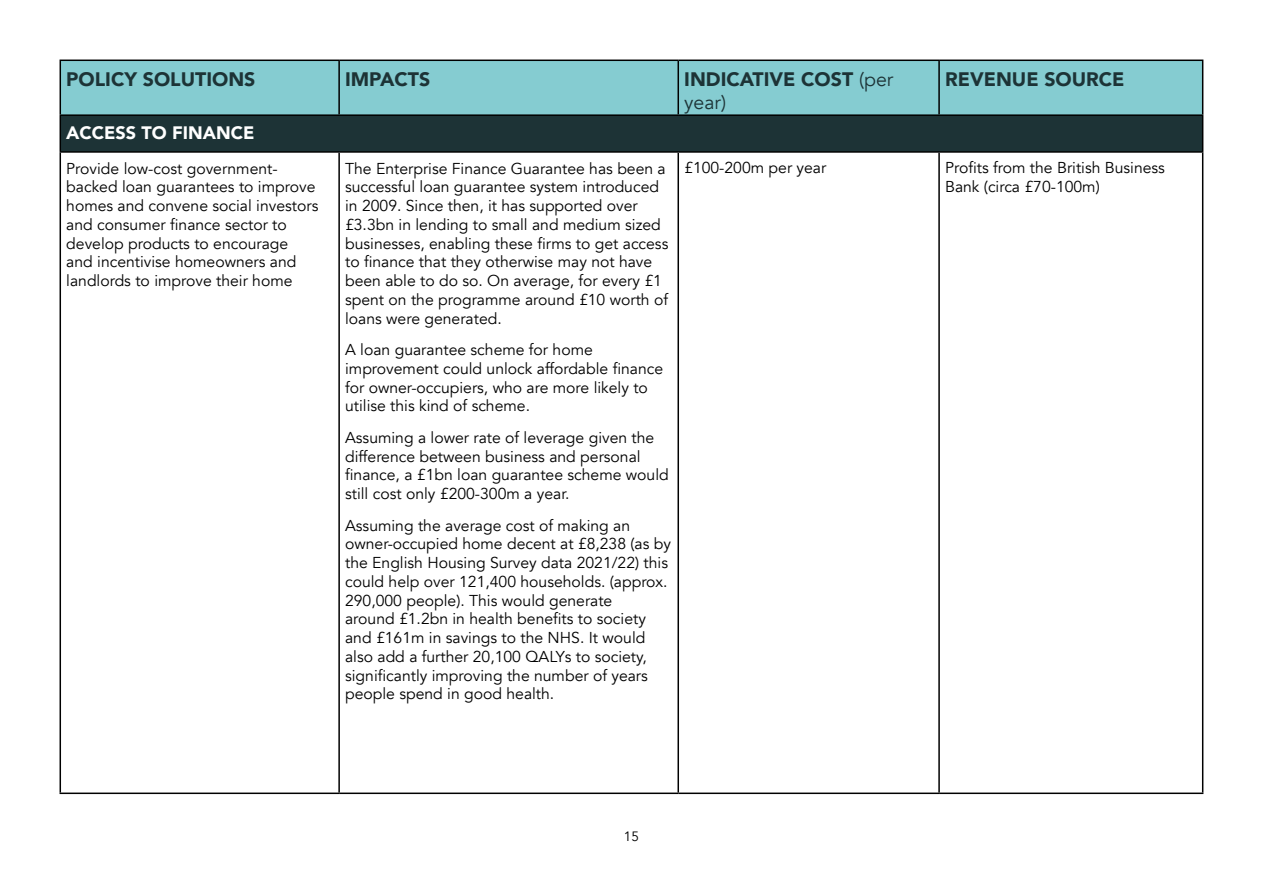
<style>
.page{position:relative;width:1263px;height:893px;background:#fff}
.page>*{position:absolute;margin:0;border:0;box-sizing:border-box;transform-origin:0 0}
.t1{font:900 19.5px/23.4px "Avenir";color:#1d3336}
.t2{font:900 18px "Avenir";color:#fff}
.t3{font:15.75px/18.8px "Avenir";color:#000}
.t4{font:13.5px "Avenir";color:#000}
.s1{font-weight:400}
</style>
<div class="page">
<div style="left:61px;top:61px;width:1141px;height:53px;background:#85ccd1"></div>
<div style="left:60px;top:115px;width:1143px;height:37px;background:#1d3336"></div>
<hr style="left:60px;top:116px;width:1px;height:35px;background:#000">
<hr style="left:1202px;top:116px;width:1px;height:35px;background:#000">
<hr style="left:60px;top:151px;width:279px;height:2px;background:#000">
<hr style="left:60px;top:153px;width:1px;height:639px;background:#000">
<hr style="left:339px;top:151px;width:339px;height:2px;background:#000">
<hr style="left:338px;top:153px;width:2px;height:639px;background:#000">
<hr style="left:678px;top:151px;width:261px;height:2px;background:#000">
<hr style="left:677px;top:153px;width:2px;height:639px;background:#000">
<hr style="left:939px;top:151px;width:264px;height:2px;background:#000">
<hr style="left:938px;top:153px;width:2px;height:639px;background:#000">
<hr style="left:1202px;top:153px;width:1px;height:639px;background:#000">
<hr style="left:60px;top:792px;width:279px;height:2px;background:#000">
<hr style="left:339px;top:792px;width:339px;height:2px;background:#000">
<hr style="left:678px;top:792px;width:261px;height:2px;background:#000">
<hr style="left:939px;top:792px;width:264px;height:2px;background:#000">
<hr style="left:60px;top:60px;width:279px;height:1px;background:#000">
<hr style="left:60px;top:61px;width:1px;height:53px;background:#000">
<hr style="left:339px;top:60px;width:339px;height:1px;background:#000">
<hr style="left:338px;top:61px;width:2px;height:53px;background:#000">
<hr style="left:678px;top:60px;width:261px;height:1px;background:#000">
<hr style="left:677px;top:61px;width:2px;height:53px;background:#000">
<hr style="left:939px;top:60px;width:264px;height:1px;background:#000">
<hr style="left:938px;top:61px;width:2px;height:53px;background:#000">
<hr style="left:1202px;top:61px;width:1px;height:53px;background:#000">
<hr style="left:60px;top:114px;width:279px;height:2px;background:#000">
<hr style="left:339px;top:114px;width:339px;height:2px;background:#000">
<hr style="left:678px;top:114px;width:261px;height:2px;background:#000">
<hr style="left:939px;top:114px;width:264px;height:2px;background:#000">
<p class="t1" style="left:66px;top:67px;width:191px">POLICY SOLUTIONS</p>
<p class="t1" style="left:345px;top:67px;width:87px">IMPACTS</p>
<p class="t1" style="left:684px;top:67px;width:211px">INDICATIVE COST <span class="s1">(per year)</span></p>
<p class="t1" style="left:945px;top:67px;width:181px">REVENUE SOURCE</p>
<p class="t2" style="left:66px;top:117px;width:190px">ACCESS TO FINANCE</p>
<p class="t3" style="left:66px;top:159px;width:254px">Provide low-cost government&shy;backed loan guarantees to improve homes and convene social investors and consumer finance sector to develop products to encourage and incentivise homeowners and landlords to improve their home</p>
<p class="t3" style="left:345px;top:159px;width:325px">The Enterprise Finance Guarantee has been a successful loan guarantee system introduced in 2009. Since then, it has supported over £3.3bn in lending to small and medium sized businesses, enabling these firms to get access to finance that they otherwise may not have been able to do so. On average, for every £1 spent on the programme around £10 worth of loans were generated.</p>
<p class="t3" style="left:345px;top:341px;width:319px">A loan guarantee scheme for home improvement could unlock affordable finance for owner-occupiers, who are more likely to utilise this kind of scheme.</p>
<p class="t3" style="left:345px;top:428px;width:325px">Assuming a lower rate of leverage given the difference between business and personal finance, a £1bn loan guarantee scheme would still cost only £200-300m a year.</p>
<p class="t3" style="left:345px;top:516px;width:327px">Assuming the average cost of making an owner-occupied home decent at £8,238 (as by the English Housing Survey data 2021/22) this could help over 121,400 households. (approx.<br>290,000 people). This would generate<br>around £1.2bn in health benefits to society and £161m in savings to the NHS. It would also add a further 20,100 QALYs to society, significantly improving the number of years people spend in good health.</p>
<p class="t3" style="left:684px;top:159px;width:144px">£100-200m per year</p>
<p class="t3" style="left:945px;top:159px;width:221px">Profits from the British Business<br>Bank (circa £70-100m)</p>
<p class="t4" style="left:624px;top:828px;width:17px">15</p>
</div>
